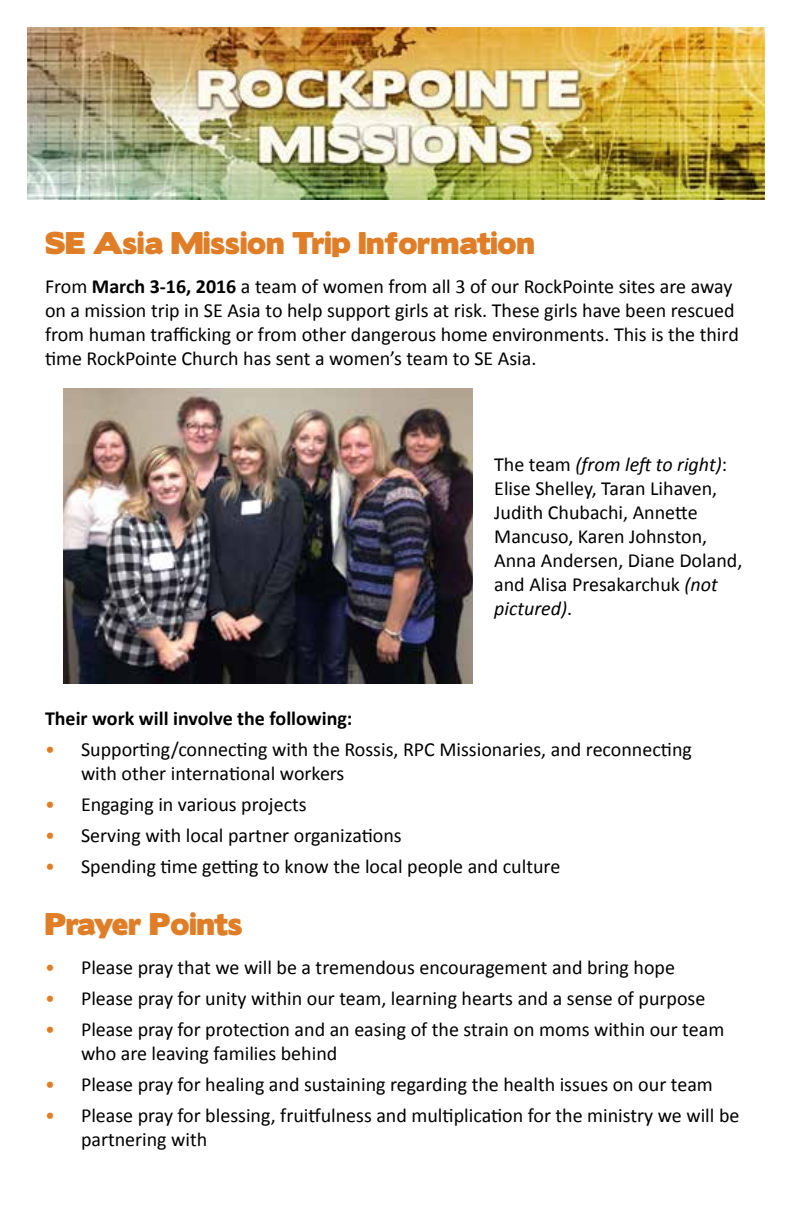
<style>
.page{position:relative;width:792px;height:1224px;background:#fff}
.page>*{position:absolute;margin:0;border:0;box-sizing:border-box;transform-origin:0 0}
.t1{font:28px "Boris Black Bloxx";color:#e07e27}
.t2{font:20px/24px "Calibri";color:#000}
.t3{font:700 20px "Calibri";color:#000}
.s1{font-weight:700}
.s2{font-style:italic}
.s3{color:#e07e27}
</style>
<div class="page">
<img style="left:27px;top:27px;width:738px;height:172px">
<img style="left:63px;top:389px;width:409px;height:294px">
<h1 class="t1" style="left:45px;top:222px;width:491px">SE Asia Mission Trip Information</h1>
<p class="t2" style="left:45px;top:274px;width:695px">From <span class="s1">March 3-16, 2016</span> a team of women from all 3 of our RockPointe sites are away on a mission trip in SE Asia to help support girls at risk. These girls have been rescued from human trafficking or from other dangerous home environments. This is the third time RockPointe Church has sent a women’s team to SE Asia.</p>
<p class="t2" style="left:494px;top:453px;width:250px">The team <span class="s2">(from left to right)</span>:<br>Elise Shelley, Taran Lihaven,<br>Judith Chubachi, Annette<br>Mancuso, Karen Johnston,<br>Anna Andersen, Diane Doland, and Alisa Presakarchuk <span class="s2">(not pictured)</span>.</p>
<p class="t3" style="left:45px;top:705px;width:309px">Their work will involve the following:</p>
<p class="t2" style="left:81px;top:737px;width:612px;text-indent:-36px"><span class="s3">•</span> Supporting/connecting with the Rossis, RPC Missionaries, and reconnecting with other international workers</p>
<p class="t2" style="left:45px;top:792px;width:263px"><span class="s3">•</span> Engaging in various projects</p>
<p class="t2" style="left:45px;top:824px;width:358px"><span class="s3">•</span> Serving with local partner organizations</p>
<p class="t2" style="left:45px;top:855px;width:517px"><span class="s3">•</span> Spending time getting to know the local people and culture</p>
<h1 class="t1" style="left:45px;top:903px;width:199px">Prayer Points</h1>
<p class="t2" style="left:45px;top:955px;width:632px"><span class="s3">•</span> Please pray that we will be a tremendous encouragement and bring hope</p>
<p class="t2" style="left:45px;top:986px;width:662px"><span class="s3">•</span> Please pray for unity within our team, learning hearts and a sense of purpose</p>
<p class="t2" style="left:81px;top:1017px;width:645px;text-indent:-36px"><span class="s3">•</span> Please pray for protection and an easing of the strain on moms within our team who are leaving families behind</p>
<p class="t2" style="left:45px;top:1073px;width:669px"><span class="s3">•</span> Please pray for healing and sustaining regarding the health issues on our team</p>
<p class="t2" style="left:81px;top:1104px;width:660px;text-indent:-36px"><span class="s3">•</span> Please pray for blessing, fruitfulness and multiplication for the ministry we will be partnering with</p>
</div>
